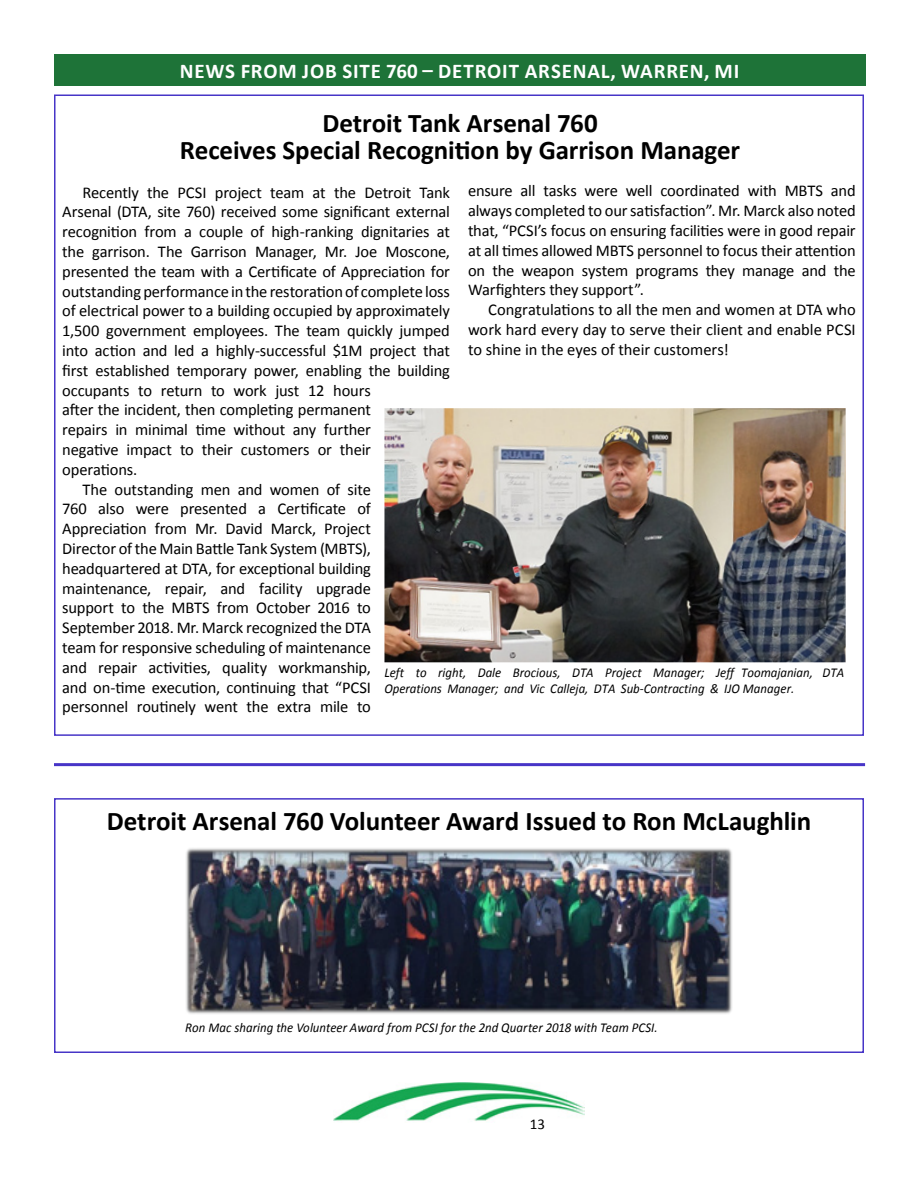
<style>
.page{position:relative;width:918px;height:1188px;background:#fff}
.page>*{position:absolute;margin:0;border:0;box-sizing:border-box;transform-origin:0 0}
.t1{font:700 27px/27px "Calibri";letter-spacing:-.005em;color:#000;text-align:center}
.t2{font:700 21px "Calibri";letter-spacing:.04em;color:#fff}
.t3{font:16.5px/19.8px "Calibri";letter-spacing:-.01em;color:#000;text-align:justify}
.t4{font:15px "Calibri";color:#000}
.t5{font:italic 13.5px/16.2px "Calibri";color:#000;scale:.95 1}
</style>
<div class="page">
<img style="left:333px;top:1082px;width:252px;height:39px">
<div style="left:54px;top:54px;width:811px;height:32px;background:#1e7338"></div>
<img style="left:384px;top:408px;width:462px;height:254px">
<div style="left:54px;top:798px;width:810px;height:255px;border:2px solid #4735c7"></div>
<img style="left:186px;top:848px;width:546px;height:166px">
<hr style="left:54px;top:763px;width:811px;height:3px;background:#4735c7">
<p class="t2" style="left:180px;top:57px;width:29px">News</p>
<p class="t2" style="left:241px;top:57px;width:321px">from Job Site 760 – Detroit Arsenal</p>
<p class="t2" style="left:611px;top:57px;width:130px">, Warren, MI</p>
<h1 class="t1" style="left:180px;top:109px;width:562px">Detroit Tank Arsenal 760<br>Receives Special Recognition by Garrison Manager</h1>
<p class="t3" style="left:468px;top:181px;width:389px">ensure all tasks were well coordinated with MBTS and always completed to our satisfaction”. Mr. Marck also noted that, “PCSI’s focus on ensuring facilities were in good repair at all times allowed MBTS personnel to focus their attention on the weapon system programs they manage and the Warfighters they support”.</p>
<p class="t3" style="left:468px;top:300px;width:389px;text-indent:20px">Congratulations to all the men and women at DTA who work hard every day to serve their client and enable PCSI to shine in the eyes of their customers!</p>
<p class="t3" style="left:82px;top:182px;width:369px">Recently the PCSI project team at the Detroit Tank</p>
<p class="t3" style="left:62px;top:202px;width:389px">Arsenal (DTA, site 760) received some significant external</p>
<p class="t3" style="left:62px;top:222px;width:389px">recognition from a couple of high-ranking dignitaries at</p>
<p class="t3" style="left:62px;top:242px;width:389px">the garrison. The Garrison Manager, Mr. Joe Moscone,</p>
<p class="t3" style="left:62px;top:262px;width:389px">presented the team with a Certificate of Appreciation for</p>
<p class="t3" style="left:62px;top:281px;width:389px">outstanding performance in the restoration of complete loss</p>
<p class="t3" style="left:62px;top:301px;width:389px">of electrical power to a building occupied by approximately</p>
<p class="t3" style="left:62px;top:321px;width:389px">1,500 government employees. The team quickly jumped</p>
<p class="t3" style="left:62px;top:341px;width:389px">into action and led a highly-successful $1M project that</p>
<p class="t3" style="left:62px;top:361px;width:389px">first established temporary power, enabling the building</p>
<p class="t3" style="left:62px;top:380px;width:310px">occupants to return to work just 12 hours</p>
<p class="t3" style="left:62px;top:400px;width:310px">after the incident, then completing permanent</p>
<p class="t3" style="left:62px;top:420px;width:310px">repairs in minimal time without any further</p>
<p class="t3" style="left:62px;top:440px;width:310px">negative impact to their customers or their</p>
<p class="t3" style="left:62px;top:460px;width:77px">operations.</p>
<p class="t3" style="left:82px;top:479px;width:290px">The outstanding men and women of site</p>
<p class="t3" style="left:62px;top:499px;width:310px">760 also were presented a Certificate of</p>
<p class="t3" style="left:62px;top:519px;width:310px">Appreciation from Mr. David Marck, Project</p>
<p class="t3" style="left:62px;top:539px;width:310px">Director of the Main Battle Tank System (MBTS),</p>
<p class="t3" style="left:62px;top:559px;width:310px">headquartered at DTA, for exceptional building</p>
<p class="t3" style="left:62px;top:578px;width:310px">maintenance, repair, and facility upgrade</p>
<p class="t3" style="left:62px;top:598px;width:310px">support to the MBTS from October 2016 to</p>
<p class="t3" style="left:62px;top:618px;width:310px">September 2018. Mr. Marck recognized the DTA</p>
<p class="t3" style="left:62px;top:638px;width:310px">team for responsive scheduling of maintenance</p>
<p class="t3" style="left:62px;top:658px;width:310px">and repair activities, quality workmanship,</p>
<p class="t3" style="left:62px;top:677px;width:310px">and on-time execution, continuing that “PCSI</p>
<p class="t3" style="left:62px;top:697px;width:310px">personnel routinely went the extra mile to</p>
<p class="t5" style="left:384px;top:663px;width:485px">Left to right, Dale Brocious, DTA Project Manager; Jeff Toomajanian, DTA<br>Operations Manager; and Vic Calleja, DTA Sub-Contracting &amp; IJO Manager.</p>
<h1 class="t1" style="left:107px;top:807px;width:706px">Detroit Arsenal 760 Volunteer Award Issued to Ron McLaughlin</h1>
<p class="t5" style="left:185px;top:1019px;width:499px">Ron Mac sharing the Volunteer Award from PCSI for the 2nd Quarter 2018 with Team PCSI.</p>
<p class="t4" style="left:530px;top:1114px;width:17px">13</p>
</div>
